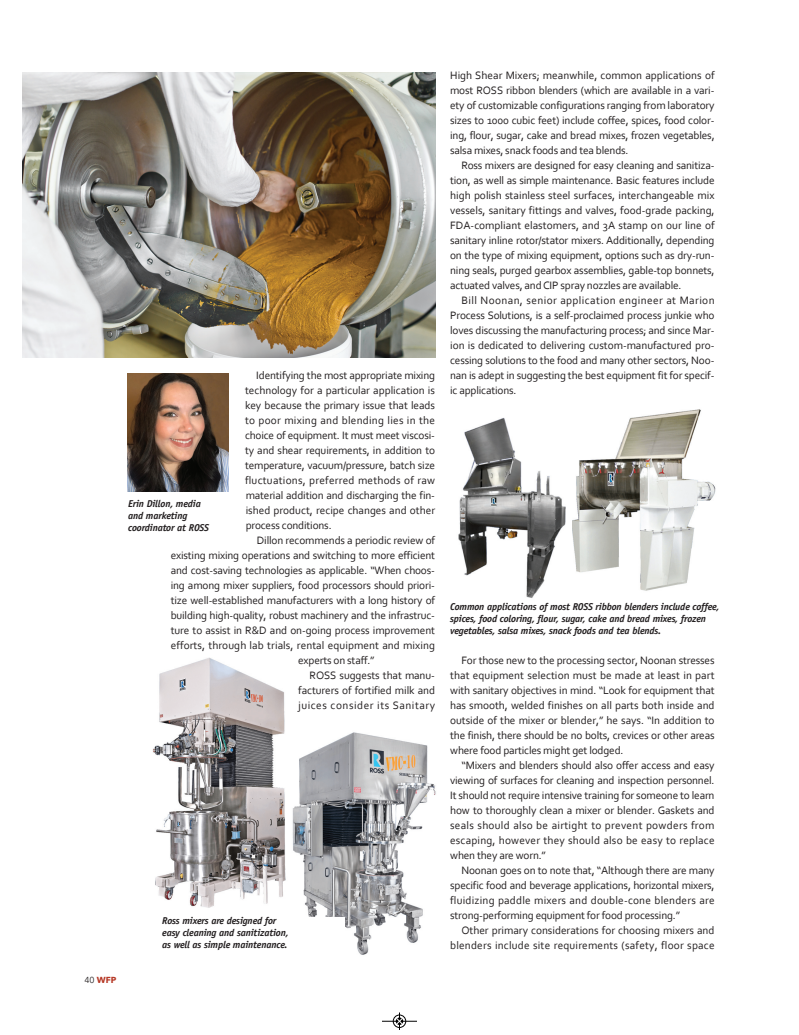
<style>
.page{position:relative;width:799px;height:1035px;background:#fff}
.page>*{position:absolute;margin:0;border:0;box-sizing:border-box;transform-origin:0 0}
.t1{font:11.25px/15px "Corbel";letter-spacing:-.015em;color:#231f20;text-align:justify}
.t2{font:11.25px/15px "Corbel";letter-spacing:.015em;color:#231f20;text-align:right}
.t3{font:11.25px "Corbel";letter-spacing:.005em;color:#231f20}
.t4{font:italic 700 10px/12px "Officina Sans";letter-spacing:-.015em;color:#231f20}
.t5{font:700 8.75px "Avenir Next";color:#b63825}
.s1{font-weight:400;color:#231f20}
</style>
<div class="page">
<img style="left:22px;top:73px;width:413px;height:285px">
<img style="left:128px;top:373px;width:100px;height:119px">
<img style="left:153px;top:658px;width:133px;height:250px">
<img style="left:292px;top:732px;width:144px;height:223px">
<img style="left:572px;top:409px;width:144px;height:182px">
<div style="left:162px;top:917px;width:183px;height:47px;background:#fff"></div>
<img style="left:458px;top:418px;width:108px;height:180px">
<div style="left:393px;top:7px;width:13px;height:13px;border:1px solid #fff;border-radius:50%"></div>
<hr style="left:382px;top:1021px;width:35px;height:1px;background:#000">
<div style="left:393px;top:1015px;width:13px;height:13px;border:1px solid #000;border-radius:50%"></div>
<svg style="left:396px;top:1012px;width:7px;height:18px"></svg>
<div style="left:7px;top:511px;width:13px;height:13px;border:1px solid #fff;border-radius:50%"></div>
<svg style="left:7px;top:514px;width:13px;height:7px"></svg>
<div style="left:778px;top:511px;width:14px;height:13px;border:1px solid #fff;border-radius:50%"></div>
<svg style="left:778px;top:514px;width:14px;height:7px"></svg>
<p class="t1" style="left:245px;top:367px;width:192px;text-indent:11px">Identifying the most appropriate mixing technology for a particular application is key because the primary issue that leads to poor mixing and blending lies in the choice of equipment. It must meet viscosi‐ ty and shear requirements, in addition to temperature, vacuum/pressure, batch size fluctuations, preferred methods of raw material addition and discharging the fin‐ ished product, recipe changes and other process conditions.</p>
<p class="t1" style="left:257px;top:532px;width:180px">Dillon recommends a periodic review of</p>
<p class="t1" style="left:171px;top:547px;width:266px">existing mixing operations and switching to more efficient</p>
<p class="t1" style="left:171px;top:562px;width:266px">and cost‐saving technologies as applicable. “When choos‐</p>
<p class="t1" style="left:171px;top:577px;width:266px">ing among mixer suppliers, food processors should priori‐</p>
<p class="t1" style="left:171px;top:592px;width:266px">tize well‐established manufacturers with a long history of</p>
<p class="t1" style="left:171px;top:607px;width:266px">building high‐quality, robust machinery and the infrastruc‐</p>
<p class="t1" style="left:171px;top:622px;width:266px">ture to assist in R&amp;D and on‐going process improvement</p>
<p class="t3" style="left:171px;top:638px;width:266px">efforts, through lab trials, rental equipment and mixing</p>
<p class="t1" style="left:298px;top:652px;width:78px">experts on staff.”</p>
<p class="t1" style="left:298px;top:667px;width:138px;text-indent:11px">ROSS suggests that manu‐ facturers of fortified milk and juices consider its Sanitary</p>
<p class="t4" style="left:128px;top:499px;width:74px">Erin Dillon, media</p>
<p class="t4" style="left:128px;top:511px;width:61px">and marketing</p>
<p class="t4" style="left:128px;top:523px;width:82px">coordinator at ROSS</p>
<p class="t5" style="left:84px;top:974px;width:33px"><span class="s1">40</span> WFP</p>
<p class="t4" style="left:162px;top:916px;width:116px">Ross mixers are designed for</p>
<p class="t4" style="left:162px;top:928px;width:128px">easy cleaning and sanitization,</p>
<p class="t4" style="left:162px;top:940px;width:127px">as well as simple maintenance.</p>
<p class="t1" style="left:450px;top:67px;width:266px">High Shear Mixers; meanwhile, common applications of most ROSS ribbon blenders (which are available in a vari‐ ety of customizable configurations ranging from laboratory sizes to 1000 cubic feet) include coffee, spices, food color‐ ing, flour, sugar, cake and bread mixes, frozen vegetables, salsa mixes, snack foods and tea blends.</p>
<p class="t1" style="left:450px;top:157px;width:266px;text-indent:11px">Ross mixers are designed for easy cleaning and sanitiza‐ tion, as well as simple maintenance. Basic features include high polish stainless steel surfaces, interchangeable mix vessels, sanitary fittings and valves, food‐grade packing, FDA‐compliant elastomers, and 3A stamp on our line of sanitary inline rotor/stator mixers. Additionally, depending on the type of mixing equipment, options such as dry‐run‐ ning seals, purged gearbox assemblies, gable‐top bonnets, actuated valves, and CIP spray nozzles are available.</p>
<p class="t1" style="left:450px;top:292px;width:266px;text-indent:11px">Bill Noonan, senior application engineer at Marion Process Solutions, is a self‐proclaimed process junkie who loves discussing the manufacturing process; and since Mar‐ ion is dedicated to delivering custom‐manufactured pro‐ cessing solutions to the food and many other sectors, Noo‐ nan is adept in suggesting the best equipment fit for specif‐ ic applications.</p>
<p class="t4" style="left:450px;top:602px;width:271px">Common applications of most ROSS ribbon blenders include coffee, spices, food coloring, flour, sugar, cake and bread mixes, frozen</p>
<p class="t4" style="left:450px;top:626px;width:212px">vegetables, salsa mixes, snack foods and tea blends.</p>
<p class="t1" style="left:450px;top:652px;width:266px;text-indent:11px">For those new to the processing sector, Noonan stresses that equipment selection must be made at least in part with sanitary objectives in mind. “Look for equipment that has smooth, welded finishes on all parts both inside and outside of the mixer or blender,” he says. “In addition to the finish, there should be no bolts, crevices or other areas where food particles might get lodged.</p>
<p class="t1" style="left:450px;top:757px;width:266px;text-indent:11px">“Mixers and blenders should also offer access and easy viewing of surfaces for cleaning and inspection personnel.<br>It should not require intensive training for someone to learn how to thoroughly clean a mixer or blender. Gaskets and seals should also be airtight to prevent powders from escaping, however they should also be easy to replace when they are worn.”</p>
<p class="t1" style="left:450px;top:862px;width:266px;text-indent:11px">Noonan goes on to note that, “Although there are many specific food and beverage applications, horizontal mixers, fluidizing paddle mixers and double‐cone blenders are strong‐performing equipment for food processing.”</p>
<p class="t2" style="left:450px;top:922px;width:266px">Other primary considerations for choosing mixers and blenders include site requirements (safety, floor space</p>
</div>
